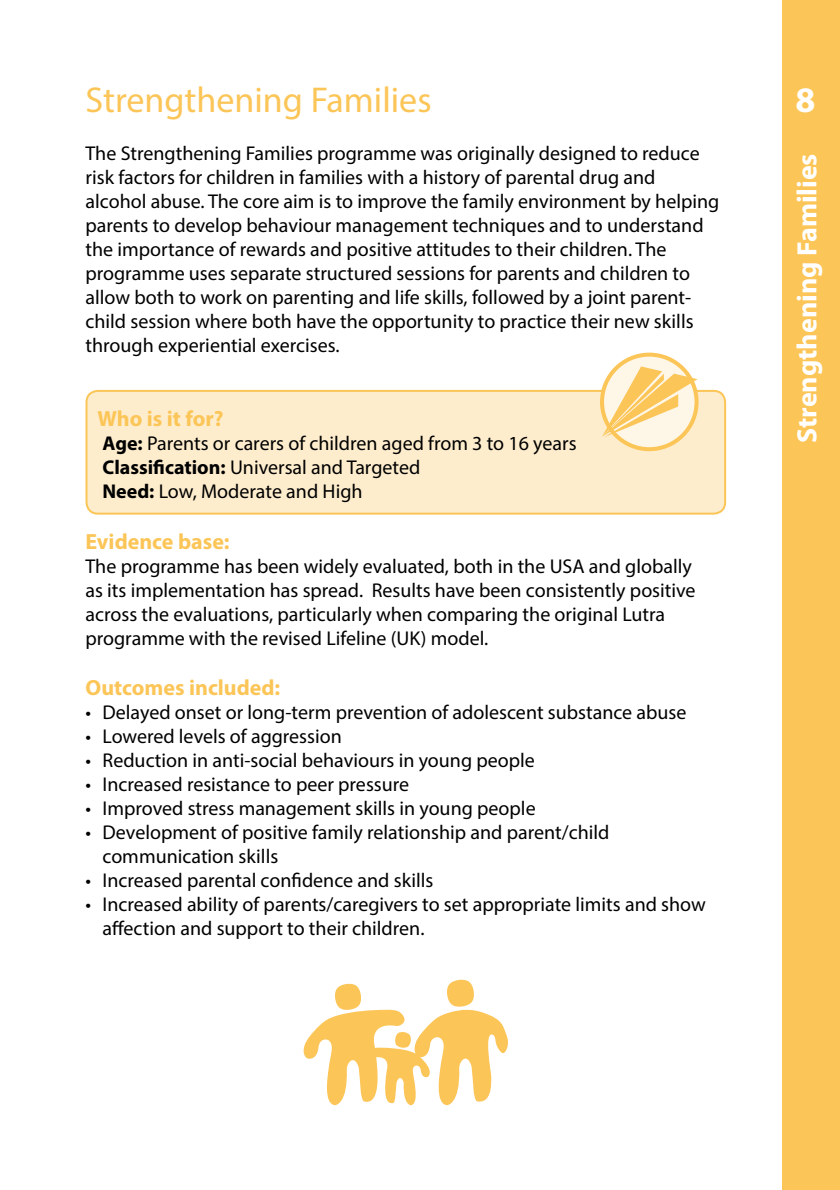
<style>
.page{position:relative;width:840px;height:1190px;background:#fff}
.page>*{position:absolute;margin:0;border:0;box-sizing:border-box;transform-origin:0 0}
.t1{font:36px "Myriad Pro";color:#fcc557}
.t2{font:700 36px "Myriad Pro";color:#fff}
.t3{font:700 28px "Myriad Pro";color:#fff}
.t4{font:700 22px "Myriad Pro";color:#fcc557}
.t5{font:20px/24px "Myriad Pro";color:#000}
.s1{font-weight:700}
</style>
<div class="page">
<div style="left:783px;top:0;width:57px;height:1190px;background:#fcc557"></div>
<div style="left:87px;top:391px;width:638px;height:123px;background:#feedcd;border-radius:11px"></div>
<div style="left:86px;top:390px;width:640px;height:125px;border:2px solid #fcc557;border-radius:11px"></div>
<svg style="left:602px;top:355px;width:95px;height:94px"></svg>
<div style="left:600px;top:353px;width:99px;height:98px;border:4px solid #fcc557;border-radius:50%"></div>
<svg style="left:602px;top:366px;width:96px;height:71px;background:#fde0a7"></svg>
<svg style="left:303px;top:979px;width:205px;height:127px"></svg>
<h1 class="t1" style="left:86px;top:77px;width:348px">Strengthening Families</h1>
<p class="t5" style="left:86px;top:141px;width:635px">The Strengthening Families programme was originally designed to reduce risk factors for children in families with a history of parental drug and alcohol abuse. The core aim is to improve the family environment by helping parents to develop behaviour management techniques and to understand the importance of rewards and positive attitudes to their children. The programme uses separate structured sessions for parents and children to allow both to work on parenting and life skills, followed by a joint parent&shy;child session where both have the opportunity to practice their new skills through experiential exercises.</p>
<p class="t4" style="left:98px;top:404px;width:128px">Who is it for?</p>
<p class="t5" style="left:103px;top:431px;width:476px"><span class="s1">Age:</span> Parents or carers of children aged from 3 to 16 years<br><span class="s1">Classification:</span> Universal and Targeted<br><span class="s1">Need:</span> Low, Moderate and High</p>
<p class="t4" style="left:86px;top:527px;width:146px">Evidence base:</p>
<p class="t5" style="left:86px;top:554px;width:612px">The programme has been widely evaluated, both in the USA and globally as its implementation has spread. Results have been consistently positive across the evaluations, particularly when comparing the original Lutra programme with the revised Lifeline (UK) model.</p>
<p class="t4" style="left:86px;top:673px;width:196px">Outcomes included:</p>
<p class="t5" style="left:86px;top:700px;width:603px">• Delayed onset or long-term prevention of adolescent substance abuse</p>
<p class="t5" style="left:86px;top:724px;width:258px">• Lowered levels of aggression</p>
<p class="t5" style="left:86px;top:748px;width:451px">• Reduction in anti-social behaviours in young people</p>
<p class="t5" style="left:86px;top:772px;width:325px">• Increased resistance to peer pressure</p>
<p class="t5" style="left:86px;top:796px;width:452px">• Improved stress management skills in young people</p>
<p class="t5" style="left:103px;top:820px;width:508px;text-indent:-17px">• Development of positive family relationship and parent/child communication skills</p>
<p class="t5" style="left:86px;top:868px;width:349px">• Increased parental confidence and skills</p>
<p class="t5" style="left:103px;top:892px;width:605px;text-indent:-17px">• Increased ability of parents/caregivers to set appropriate limits and show affection and support to their children.</p>
<h1 class="t2" style="left:795px;top:76px;width:21px">8</h1>
<h2 class="t3" style="left:789px;top:443px;width:291px;rotate:-90deg">Strengthening Families</h2>
</div>
